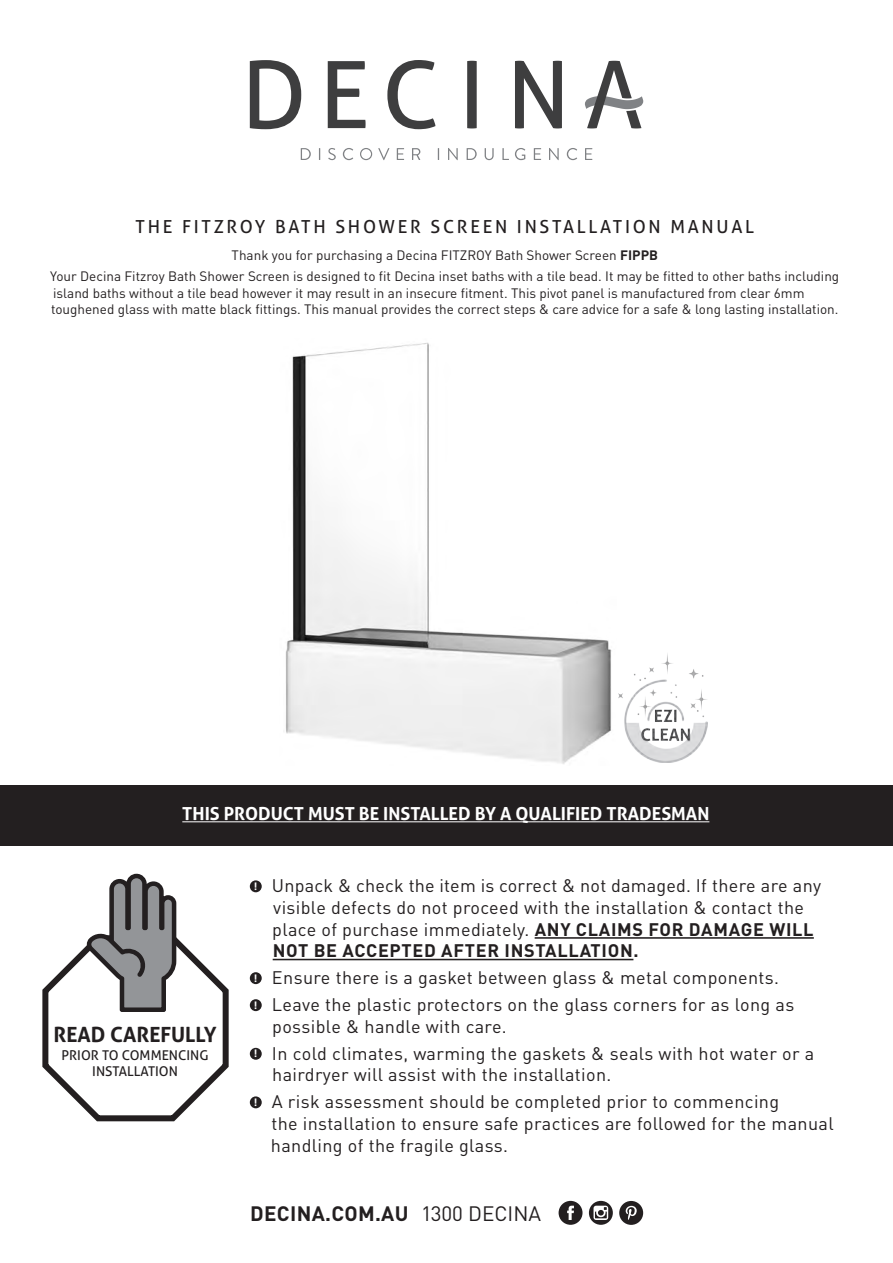
<style>
.page{position:relative;width:893px;height:1263px;background:#fff}
.page>*{position:absolute;margin:0;border:0;box-sizing:border-box;transform-origin:0 0}
.Sub_head{font:700 21px "Aller";color:#231f20}
.t1{font:700 20.7px "DIN Pro";letter-spacing:.02em;color:#231f20}
.t2{font:20.7px "DIN Pro";color:#231f20}
.t3{font:18px/21.6px "DIN Pro";letter-spacing:.02em;color:#231f20}
.Sub_head-2{font:700 18px "Aller";color:#fff}
.t4{font:18px "Aller";letter-spacing:.15em;color:#231f20}
.t5{font:13.5px/21px "DIN Pro";color:#231f20;text-align:center}
.Sub_head-3{font:13.5px/16.2px "Aller";color:#231f20;text-align:center}
.t6{font:700 10.35px "Aller";color:#fff}
.s1{font-weight:700}
</style>
<div class="page">
<svg style="left:301px;top:148px;width:10px;height:12px"></svg>
<svg style="left:319px;top:148px;width:1px;height:12px"></svg>
<svg style="left:328px;top:148px;width:8px;height:12px"></svg>
<svg style="left:343px;top:148px;width:10px;height:12px"></svg>
<svg style="left:360px;top:148px;width:12px;height:12px"></svg>
<svg style="left:378px;top:148px;width:11px;height:12px"></svg>
<svg style="left:397px;top:148px;width:7px;height:12px"></svg>
<svg style="left:412px;top:148px;width:8px;height:12px"></svg>
<svg style="left:438px;top:148px;width:1px;height:12px"></svg>
<svg style="left:448px;top:148px;width:10px;height:12px"></svg>
<svg style="left:467px;top:148px;width:10px;height:12px"></svg>
<svg style="left:485px;top:148px;width:9px;height:12px"></svg>
<svg style="left:502px;top:148px;width:7px;height:12px"></svg>
<svg style="left:515px;top:148px;width:10px;height:12px"></svg>
<svg style="left:534px;top:148px;width:7px;height:12px"></svg>
<svg style="left:549px;top:148px;width:10px;height:12px"></svg>
<svg style="left:567px;top:148px;width:10px;height:12px"></svg>
<svg style="left:585px;top:148px;width:7px;height:12px"></svg>
<svg style="left:250px;top:60px;width:51px;height:69px"></svg>
<svg style="left:328px;top:61px;width:38px;height:67px"></svg>
<svg style="left:387px;top:60px;width:48px;height:69px"></svg>
<svg style="left:467px;top:61px;width:10px;height:67px"></svg>
<svg style="left:515px;top:61px;width:47px;height:67px"></svg>
<svg style="left:585px;top:61px;width:58px;height:67px"></svg>
<div style="left:0;top:785px;width:893px;height:61px;background:#231f20"></div>
<hr style="left:182px;top:821px;width:527px;height:1px;background:#fff">
<div style="left:559px;top:1201px;width:23px;height:24px;background:#231f20;border-radius:50%"></div>
<svg style="left:567px;top:1206px;width:7px;height:14px"></svg>
<svg style="left:589px;top:1201px;width:24px;height:24px"></svg>
<svg style="left:593px;top:1206px;width:15px;height:14px"></svg>
<div style="left:619px;top:1201px;width:24px;height:24px;background:#231f20;border-radius:50%"></div>
<svg style="left:626px;top:1206px;width:11px;height:14px"></svg>
<svg style="left:42px;top:873px;width:187px;height:249px"></svg>
<img style="left:285px;top:342px;width:327px;height:422px">
<img style="left:619px;top:653px;width:89px;height:110px">
<hr style="left:535px;top:937px;width:279px;height:2px;background:#231f20">
<hr style="left:273px;top:959px;width:360px;height:1px;background:#231f20">
<svg style="left:250px;top:880px;width:12px;height:12px"></svg>
<div style="left:253px;top:882px;width:6px;height:8px;background:#231f20"></div>
<div style="left:250px;top:972px;width:12px;height:12px;background:#231f20;border-radius:50%"></div>
<div style="left:250px;top:999px;width:12px;height:12px;background:#231f20;border-radius:50%"></div>
<div style="left:250px;top:1048px;width:12px;height:12px;background:#231f20;border-radius:50%"></div>
<svg style="left:250px;top:1096px;width:12px;height:12px"></svg>
<div style="left:253px;top:1098px;width:6px;height:8px;background:#231f20"></div>
<p class="t4" style="left:135px;top:216px;width:620px">THE FITZROY BATH SHOWER SCREEN INSTALLATION MANUAL</p>
<p class="t5" style="left:50px;top:244px;width:790px">Thank you for purchasing a Decina FITZROY Bath Shower Screen <span class="s1">FIPPB<br></span>Your Decina Fitzroy Bath Shower Screen is designed to fit Decina inset baths with a tile bead. It may be fitted to other baths including</p>
<p class="t5" style="left:51px;top:283px;width:789px;line-height:16.2px;text-align:left">island baths without a tile bead however it may result in an insecure fitment. This pivot panel is manufactured from clear 6mm toughened glass with matte black fittings. This manual provides the correct steps &amp; care advice for a safe &amp; long lasting installation.</p>
<p class="Sub_head-2" style="left:182px;top:803px;width:529px">THIS PRODUCT MUST BE INSTALLED BY A QUALIFIED TRADESMAN</p>
<p class="Sub_head" style="left:54px;top:1021px;width:165px">READ CAREFULLY</p>
<p class="Sub_head-3" style="left:62px;top:1047px;width:148px">PRIOR TO COMMENCING<br>INSTALLATION</p>
<p class="t6" style="left:254px;top:880px;width:5px">!</p>
<p class="t3" style="left:272px;top:873px;width:551px">Unpack &amp; check the item is correct &amp; not damaged. If there are any visible defects do not proceed with the installation &amp; contact the place of purchase immediately. <span class="s1">ANY CLAIMS FOR DAMAGE WILL NOT BE ACCEPTED AFTER INSTALLATION.</span></p>
<p class="t6" style="left:254px;top:972px;width:5px">!</p>
<p class="t3" style="left:272px;top:965px;width:509px">Ensure there is a gasket between glass &amp; metal components.</p>
<p class="t6" style="left:254px;top:999px;width:5px">!</p>
<p class="t3" style="left:272px;top:992px;width:524px">Leave the plastic protectors on the glass corners for as long as possible &amp; handle with care.</p>
<p class="t6" style="left:254px;top:1047px;width:5px">!</p>
<p class="t3" style="left:272px;top:1041px;width:544px">In cold climates, warming the gaskets &amp; seals with hot water or a hairdryer will assist with the installation.</p>
<p class="t6" style="left:254px;top:1096px;width:5px">!</p>
<p class="t3" style="left:271px;top:1089px;width:564px">A risk assessment should be completed prior to commencing<br>the installation to ensure safe practices are followed for the manual handling of the fragile glass.</p>
<p class="t1" style="left:250px;top:1196px;width:160px">DECINA.COM.AU</p>
<p class="t2" style="left:421px;top:1197px;width:121px">1300 DECINA</p>
</div>
